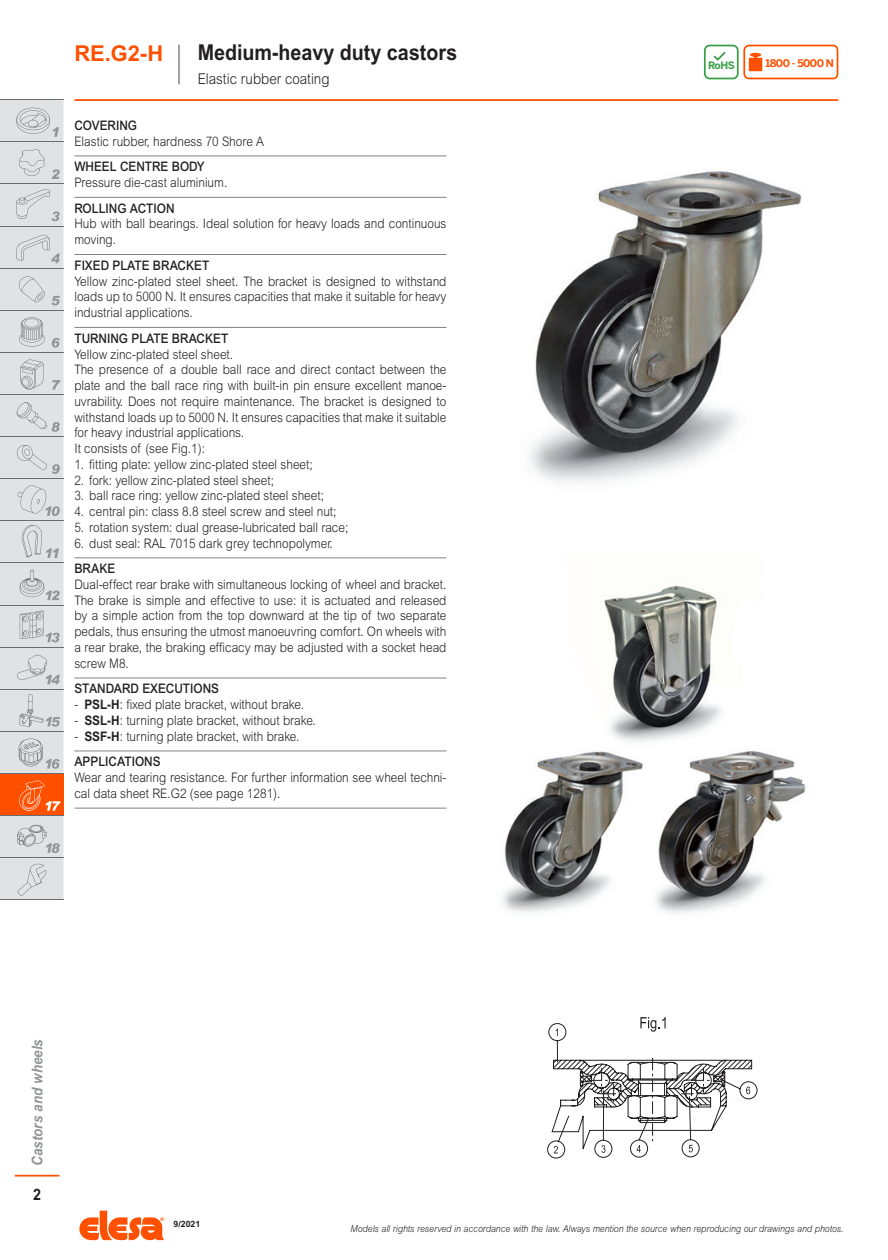
<style>
.page{position:relative;width:888px;height:1260px;background:#fff}
.page>*{position:absolute;margin:0;border:0;box-sizing:border-box;transform-origin:0 0}
.subtitle_1L{font:700 21.88px "Arial MT Std";color:#231f20;scale:.9 1}
.series{font:700 21.88px "Arial MT Std";color:#ff5000}
.t1{font:700 15.75px "Arial MT Std";color:#231f20;scale:.9 1}
.subtitle_2L{font:300 14.88px "Arial MT Std";color:#231f20;scale:.9 1}
.t2{font:italic 700 14.88px "Arial MT Std";color:#939598;scale:.9 1}
.description{font:300 13.12px/15.8px "Arial MT Std";color:#231f20;text-align:justify;scale:.9 1}
.titlefirst{font:500 13.12px "Arial MT Std";color:#231f20;scale:.9 1}
.descriptionlast{font:300 13.12px/15.8px "Arial MT Std";color:#231f20;scale:.9 1}
.t3{font:700 10.5px "Benton Sans";letter-spacing:-.05em;color:#ff5000}
.t4{font:700 10.15px "Benton Sans";color:#399f47}
.t5{font:italic 300 9.62px "Arial MT Std";color:#231f20;scale:.9 1}
.series_ganter{font:700 8.75px "Arial MT Std";color:#231f20}
.s1{font-weight:700}
</style>
<div class="page">
<svg style="left:79px;top:1211px;width:85px;height:29px"></svg>
<hr style="left:15px;top:1175px;width:45px;height:2px;background:#ff5000">
<hr style="left:74px;top:99px;width:764px;height:2px;background:#ff5000">
<div style="left:0;top:774px;width:63px;height:42px;background:#ff5000"></div>
<hr style="left:0;top:99px;width:63px;height:1px;background:#6c6d70">
<hr style="left:0;top:900px;width:63px;height:1px;background:#6c6d70">
<svg style="left:0;top:781px;width:63px;height:119px"></svg>
<svg style="left:0;top:100px;width:63px;height:674px;background:#d8d9db"></svg>
<hr style="left:178px;top:45px;width:2px;height:39px;background:#939598">
<svg style="left:704px;top:45px;width:134px;height:34px"></svg>
<hr style="left:74px;top:155px;width:372px;height:1px;background:#808285">
<hr style="left:74px;top:197px;width:372px;height:1px;background:#808285">
<hr style="left:74px;top:254px;width:372px;height:1px;background:#808285">
<hr style="left:74px;top:327px;width:372px;height:1px;background:#808285">
<hr style="left:74px;top:557px;width:372px;height:1px;background:#808285">
<hr style="left:74px;top:678px;width:372px;height:1px;background:#808285">
<hr style="left:74px;top:751px;width:372px;height:1px;background:#808285">
<hr style="left:74px;top:808px;width:372px;height:1px;background:#808285">
<img style="left:530px;top:171px;width:272px;height:311px">
<img style="left:502px;top:583px;width:304px;height:330px">
<svg style="left:547px;top:1017px;width:210px;height:141px"></svg>
<p class="series" style="left:74px;top:40px;width:90px">RE.G2-H</p>
<p class="subtitle_1L" style="left:198px;top:40px;width:290px">Medium-heavy duty castors</p>
<p class="subtitle_2L" style="left:198px;top:71px;width:148px">Elastic rubber coating</p>
<p class="titlefirst" style="left:74px;top:118px;width:71px">COVERING</p>
<p class="description" style="left:74px;top:133px;width:212px">Elastic rubber, hardness 70 Shore A</p>
<p class="titlefirst" style="left:74px;top:159px;width:146px">WHEEL CENTRE BODY</p>
<p class="description" style="left:74px;top:174px;width:171px">Pressure die-cast aluminium.</p>
<p class="titlefirst" style="left:74px;top:200px;width:113px">ROLLING ACTION</p>
<p class="description" style="left:74px;top:216px;width:415px">Hub with ball bearings. Ideal solution for heavy loads and continuous moving.</p>
<p class="titlefirst" style="left:74px;top:258px;width:151px">FIXED PLATE BRACKET</p>
<p class="description" style="left:74px;top:273px;width:415px">Yellow zinc-plated steel sheet. The bracket is designed to withstand loads up to 5000 N. It ensures capacities that make it suitable for heavy industrial applications.</p>
<p class="titlefirst" style="left:74px;top:330px;width:173px">TURNING PLATE BRACKET</p>
<p class="description" style="left:74px;top:346px;width:178px">Yellow zinc-plated steel sheet.</p>
<p class="description" style="left:74px;top:362px;width:415px">The presence of a double ball race and direct contact between the plate and the ball race ring with built-in pin ensure excellent manoe&shy;uvrability. Does not require maintenance. The bracket is designed to withstand loads up to 5000 N. It ensures capacities that make it suitable for heavy industrial applications.</p>
<p class="description" style="left:74px;top:440px;width:147px">It consists of (see Fig.1):</p>
<p class="description" style="left:74px;top:456px;width:266px">1. fitting plate: yellow zinc-plated steel sheet;</p>
<p class="description" style="left:74px;top:472px;width:223px">2. fork: yellow zinc-plated steel sheet;</p>
<p class="description" style="left:74px;top:488px;width:279px">3. ball race ring: yellow zinc-plated steel sheet;</p>
<p class="description" style="left:74px;top:503px;width:293px">4. central pin: class 8.8 steel screw and steel nut;</p>
<p class="description" style="left:74px;top:519px;width:306px">5. rotation system: dual grease-lubricated ball race;</p>
<p class="description" style="left:74px;top:535px;width:289px">6. dust seal: RAL 7015 dark grey technopolymer.</p>
<p class="titlefirst" style="left:74px;top:561px;width:47px">BRAKE</p>
<p class="description" style="left:74px;top:576px;width:415px">Dual-effect rear brake with simultaneous locking of wheel and bracket.<br>The brake is simple and effective to use: it is actuated and released by a simple action from the top downward at the tip of two separate pedals, thus ensuring the utmost manoeuvring comfort. On wheels with a rear brake, the braking efficacy may be adjusted with a socket head screw M8.</p>
<p class="titlefirst" style="left:74px;top:681px;width:162px">STANDARD EXECUTIONS</p>
<p class="description" style="left:74px;top:697px;width:257px">- <span class="s1">PSL-H</span>: fixed plate bracket, without brake.</p>
<p class="description" style="left:74px;top:712px;width:270px">- <span class="s1">SSL-H</span>: turning plate bracket, without brake.</p>
<p class="description" style="left:74px;top:728px;width:252px">- <span class="s1">SSF-H</span>: turning plate bracket, with brake.</p>
<p class="titlefirst" style="left:74px;top:754px;width:97px">APPLICATIONS</p>
<p class="descriptionlast" style="left:74px;top:770px;width:415px">Wear and tearing resistance. For further information see wheel techni&shy;cal data sheet RE.G2 (see page 1281).</p>
<p class="t4" style="left:708px;top:59px;width:28px">RoHS</p>
<p class="t3" style="left:765px;top:57px;width:70px">1800 - 5000 N</p>
<p class="t2" style="left:29px;top:1166px;width:142px;rotate:-90deg">Castors and wheels</p>
<p class="t1" style="left:33px;top:1186px;width:10px">2</p>
<p class="series_ganter" style="left:174px;top:1218px;width:28px">9/2021</p>
<p class="t5" style="left:351px;top:1224px;width:549px">Models all rights reserved in accordance with the law. Always mention the source when reproducing our drawings and photos.</p>
</div>
